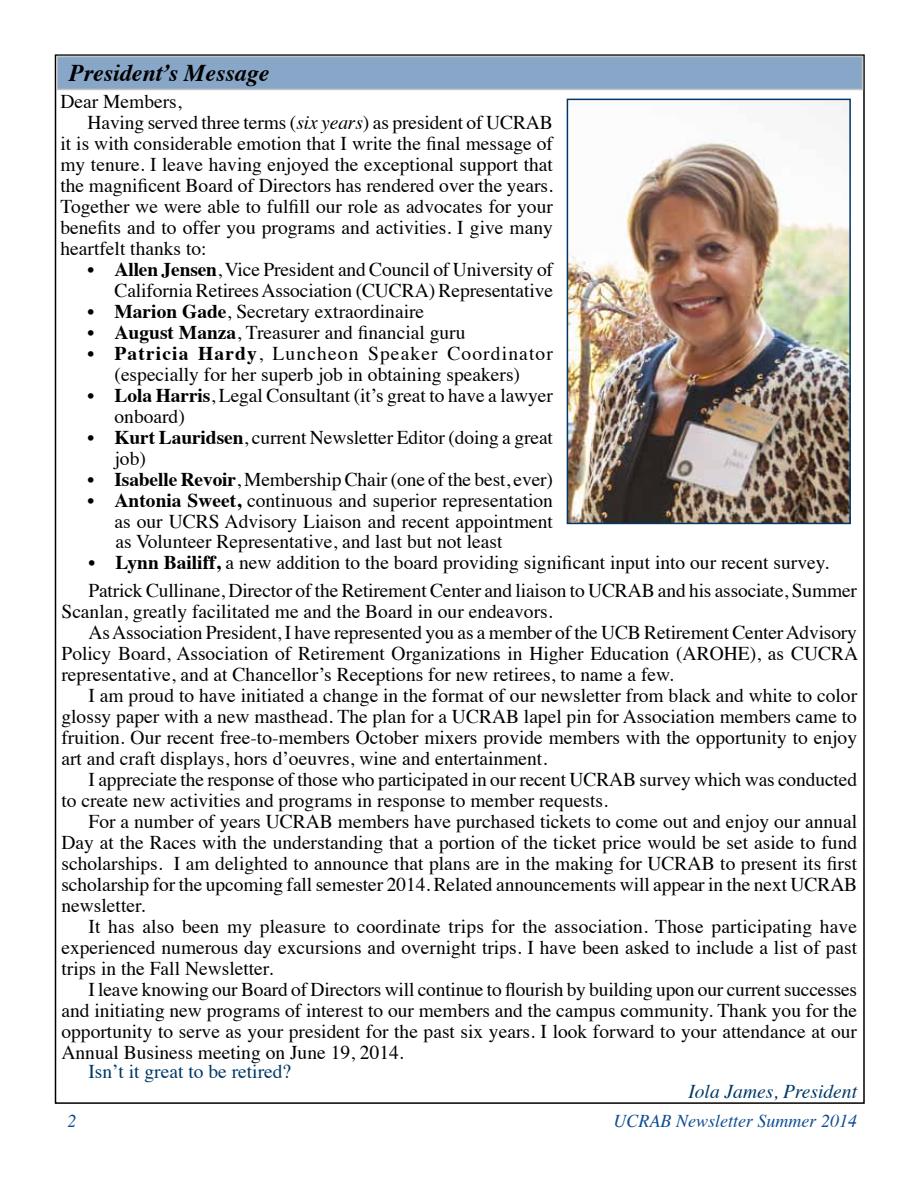
<style>
.page{position:relative;width:918px;height:1188px;background:#fff}
.page>*{position:absolute;margin:0;border:0;box-sizing:border-box;transform-origin:0 0}
.t1{font:italic 700 24px "Times";color:#000}
.t2{font:19.5px/21px "Times";color:#000}
.t3{font:19.5px "Times";color:#003767}
.t4{font:italic 19.5px "Times";color:#003767}
.t5{font:italic 18px "Times";color:#0f4d92}
.s1{font-style:italic}
.s2{font-weight:700}
</style>
<div class="page">
<div style="left:56px;top:56px;width:807px;height:34px;background:#87a6c8;border:2px solid #c3c5c7"></div>
<img style="left:570px;top:102px;width:278px;height:419px">
<div style="left:567px;top:99px;width:284px;height:425px;border:2px solid #003767"></div>
<p class="t1" style="left:69px;top:50px;width:202px">President’s Message</p>
<p class="t2" style="left:60px;top:89px;width:123px">Dear Members,</p>
<p class="t2" style="left:87px;top:110px;width:467px">Having served three terms (<span class="s1">six years</span>) as president of UCRAB</p>
<p class="t2" style="left:60px;top:131px;width:494px">it is with considerable emotion that I write the final message of</p>
<p class="t2" style="left:60px;top:152px;width:494px">my tenure. I leave having enjoyed the exceptional support that</p>
<p class="t2" style="left:60px;top:173px;width:494px">the magnificent Board of Directors has rendered over the years.</p>
<p class="t2" style="left:60px;top:194px;width:494px">Together we were able to fulfill our role as advocates for your</p>
<p class="t2" style="left:60px;top:215px;width:494px">benefits and to offer you programs and activities. I give many</p>
<p class="t2" style="left:60px;top:236px;width:148px">heartfelt thanks to:</p>
<p class="t2" style="left:87px;top:257px;width:467px;text-align:right"><span class="s2">• Allen Jensen</span>, Vice President and Council of University of<br>California Retirees Association (CUCRA) Representative</p>
<p class="t2" style="left:87px;top:299px;width:338px"><span class="s2">• Marion Gade</span>, Secretary extraordinaire</p>
<p class="t2" style="left:88px;top:320px;width:379px"><span class="s2">• August Manza</span>, Treasurer and financial guru</p>
<p class="t2" style="left:88px;top:341px;width:467px;text-align:center"><span class="s2">• Patricia Hardy</span>, Luncheon Speaker Coordinator (especially for her superb job in obtaining speakers)</p>
<p class="t2" style="left:115px;top:383px;width:440px;text-indent:-27px"><span class="s2">• Lola Harris</span>, Legal Consultant (it’s great to have a lawyer onboard)</p>
<p class="t2" style="left:115px;top:425px;width:440px;text-indent:-27px"><span class="s2">• Kurt Lauridsen</span>, current Newsletter Editor (doing a great job)</p>
<p class="t2" style="left:88px;top:467px;width:467px"><span class="s2">• Isabelle Revoir</span>, Membership Chair (one of the best, ever)</p>
<p class="t2" style="left:88px;top:488px;width:467px;text-align:right"><span class="s2">• Antonia Sweet,</span> continuous and superior representation as our UCRS Advisory Liaison and recent appointment</p>
<p class="t2" style="left:115px;top:529px;width:389px">as Volunteer Representative, and last but not least</p>
<p class="t2" style="left:88px;top:547px;width:770px;line-height:27.8px"><span class="s2">• Lynn Bailiff,</span> a new addition to the board providing significant input into our recent survey.<br>Patrick Cullinane, Director of the Retirement Center and liaison to UCRAB and his associate, Summer</p>
<p class="t2" style="left:61px;top:599px;width:493px">Scanlan, greatly facilitated me and the Board in our endeavors.</p>
<p class="t2" style="left:89px;top:620px;width:770px">As Association President, I have represented you as a member of the UCB Retirement Center Advisory</p>
<p class="t2" style="left:61px;top:641px;width:798px">Policy Board, Association of Retirement Organizations in Higher Education (AROHE), as CUCRA</p>
<p class="t2" style="left:61px;top:662px;width:614px">representative, and at Chancellor’s Receptions for new retirees, to name a few.</p>
<p class="t2" style="left:89px;top:683px;width:770px">I am proud to have initiated a change in the format of our newsletter from black and white to color</p>
<p class="t2" style="left:61px;top:704px;width:797px">glossy paper with a new masthead. The plan for a UCRAB lapel pin for Association members came to</p>
<p class="t2" style="left:61px;top:725px;width:797px">fruition. Our recent free-to-members October mixers provide members with the opportunity to enjoy</p>
<p class="t2" style="left:61px;top:746px;width:487px">art and craft displays, hors d’oeuvres, wine and entertainment.</p>
<p class="t2" style="left:89px;top:767px;width:770px">I appreciate the response of those who participated in our recent UCRAB survey which was conducted</p>
<p class="t2" style="left:61px;top:788px;width:548px">to create new activities and programs in response to member requests.</p>
<p class="t2" style="left:89px;top:809px;width:770px">For a number of years UCRAB members have purchased tickets to come out and enjoy our annual</p>
<p class="t2" style="left:61px;top:830px;width:797px">Day at the Races with the understanding that a portion of the ticket price would be set aside to fund</p>
<p class="t2" style="left:61px;top:851px;width:797px">scholarships. I am delighted to announce that plans are in the making for UCRAB to present its first</p>
<p class="t2" style="left:61px;top:872px;width:797px">scholarship for the upcoming fall semester 2014. Related announcements will appear in the next UCRAB</p>
<p class="t2" style="left:61px;top:893px;width:85px">newsletter.</p>
<p class="t2" style="left:89px;top:914px;width:770px">It has also been my pleasure to coordinate trips for the association. Those participating have</p>
<p class="t2" style="left:61px;top:935px;width:797px">experienced numerous day excursions and overnight trips. I have been asked to include a list of past</p>
<p class="t2" style="left:61px;top:956px;width:213px">trips in the Fall Newsletter.</p>
<p class="t2" style="left:89px;top:977px;width:770px">I leave knowing our Board of Directors will continue to flourish by building upon our current successes</p>
<p class="t2" style="left:61px;top:998px;width:797px">and initiating new programs of interest to our members and the campus community. Thank you for the</p>
<p class="t2" style="left:61px;top:1019px;width:797px">opportunity to serve as your president for the past six years. I look forward to your attendance at our</p>
<p class="t2" style="left:61px;top:1040px;width:344px">Annual Business meeting on June 19, 2014.</p>
<p class="t3" style="left:89px;top:1053px;width:204px">Isn’t it great to be retired?</p>
<p class="t4" style="left:688px;top:1074px;width:170px">Iola James, President</p>
<p class="t5" style="left:68px;top:1105px;width:10px">2</p>
<p class="t5" style="left:614px;top:1105px;width:245px">UCRAB Newsletter Summer 2014</p>
</div>
